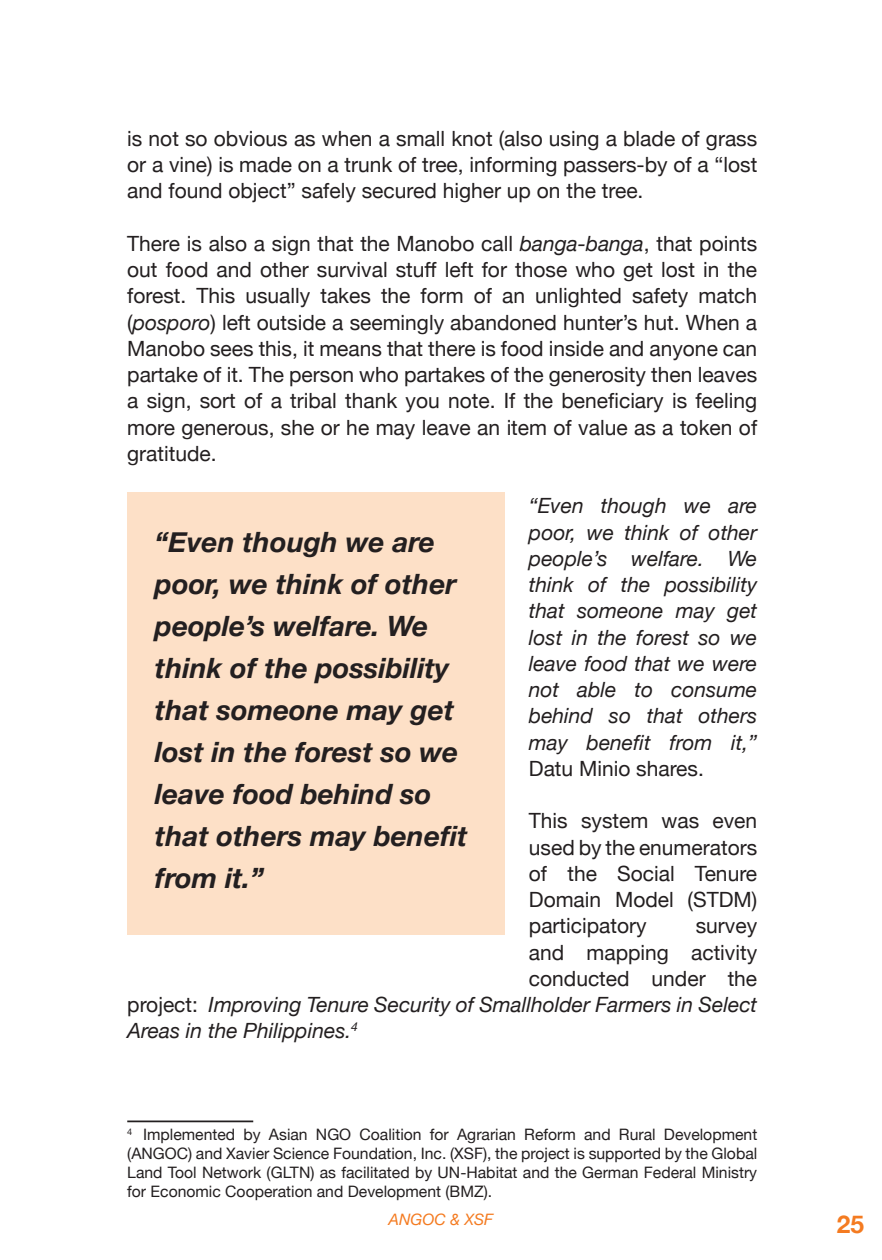
<style>
.page{position:relative;width:882px;height:1260px;background:#fff}
.page>*{position:absolute;margin:0;border:0;box-sizing:border-box;transform-origin:0 0}
.t1{font:italic 700 28px/42px "Helvetica Neue";color:#231f20}
.t2{font:700 24.5px "Helvetica Neue";color:#f47b21}
.t3{font:21px/26.2px "Helvetica Neue";color:#231f20;text-align:justify}
.t4{font:italic 21px/26.2px "Helvetica Neue";color:#231f20;text-align:justify}
.t5{font:15.75px/18.9px "Helvetica Neue";color:#231f20;text-align:justify}
.t6{font:italic 15.75px "Helvetica Neue";color:#f47b21}
.s1{font-style:italic}
.s2{font-style:normal}
</style>
<div class="page">
<hr style="left:127px;top:1121px;width:126px;height:1px;background:#231f20">
<div style="left:127px;top:492px;width:378px;height:443px;background:#fde0c7"></div>
<p class="t3" style="left:127px;top:127px;width:632px">is not so obvious as when a small knot (also using a blade of grass or a vine) is made on a trunk of tree, informing passers-by of a “lost and found object” safely secured higher up on the tree.</p>
<p class="t3" style="left:127px;top:232px;width:632px">There is also a sign that the Manobo call <span class="s1">banga-banga</span>, that points out food and other survival stuff left for those who get lost in the forest. This usually takes the form of an unlighted safety match (<span class="s1">posporo</span>) left outside a seemingly abandoned hunter’s hut. When a Manobo sees this, it means that there is food inside and anyone can partake of it. The person who partakes of the generosity then leaves a sign, sort of a tribal thank you note. If the beneficiary is feeling more generous, she or he may leave an item of value as a token of gratitude.</p>
<p class="t4" style="left:529px;top:493px;width:230px">“Even though we are poor, we think of other people’s welfare. We think of the possibility that someone may get lost in the forest so we leave food that we were not able to consume behind so that others may benefit from it,” <span class="s2">Datu Minio shares.</span></p>
<p class="t3" style="left:529px;top:809px;width:230px">This system was even used by the enumerators of the Social Tenure Domain Model (STDM) participatory</p>
<p class="t1" style="left:155px;top:521px;width:314px">“Even though we are poor, we think of other people’s welfare. We think of the possibility that someone may get lost in the forest so we leave food behind so that others may benefit from it.”</p>
<p class="t3" style="left:696px;top:914px;width:63px">survey</p>
<p class="t3" style="left:529px;top:940px;width:230px">and mapping activity</p>
<p class="t3" style="left:529px;top:967px;width:230px">conducted under the</p>
<p class="t4" style="left:127px;top:991px;width:632px"><span class="s2">project:</span> Improving Tenure Security of Smallholder Farmers in Select</p>
<p class="t4" style="left:127px;top:1018px;width:232px">Areas in the Philippines.<sup>4</sup></p>
<p class="t5" style="left:127px;top:1126px;width:632px"><sup>4</sup> Implemented by Asian NGO Coalition for Agrarian Reform and Rural Development (ANGOC) and Xavier Science Foundation, Inc. (XSF), the project is supported by the Global Land Tool Network (GLTN) as facilitated by UN-Habitat and the German Federal Ministry for Economic Cooperation and Development (BMZ).</p>
<p class="t6" style="left:389px;top:1210px;width:106px">ANGOC &amp; XSF</p>
<p class="t2" style="left:837px;top:1206px;width:29px">25</p>
</div>
